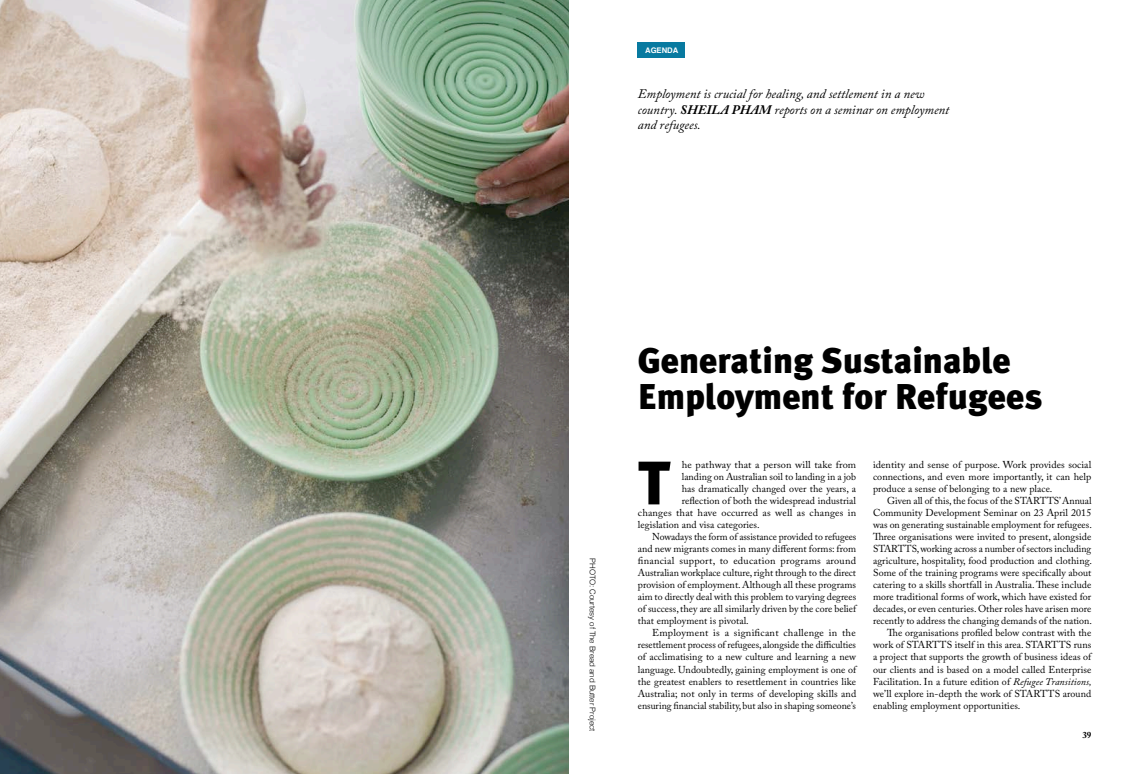
<style>
.page{position:relative;width:1134px;height:774px;background:#fff}
.page>*{position:absolute;margin:0;border:0;box-sizing:border-box;transform-origin:0 0}
.t1{font:900 61.3px "Meta Plus";color:#000}
.t2{font:900 35.8px/35.8px "Meta Plus";color:#000}
.t3{font:italic 13px/15.6px "Adobe Caslon Pro";color:#000}
.t4{font:10px/12px "Adobe Caslon Pro";letter-spacing:.005em;color:#000;text-align:justify}
.t5{font:700 9px "Adobe Caslon Pro";color:#000}
.t6{font:300 7.9px "Helvetica";letter-spacing:-.01em;color:#000}
.t7{font:700 7.7px "Helvetica";color:#fff}
.s1{font-weight:700}
.s2{font-style:italic}
</style>
<div class="page">
<div style="left:638px;top:43px;width:47px;height:15px;background:#087aa0"></div>
<img style="left:0;top:0;width:568px;height:774px">
<p class="t7" style="left:645px;top:44px;width:35px">AGENDA</p>
<h3 class="t3" style="left:638px;top:86px;width:313px">Employment is crucial for healing, and settlement in a new country. <span class="s1">SHEILA PHAM</span> reports on a seminar on employment and refugees.</h3>
<p class="t6" style="left:599px;top:558px;width:175px;rotate:90deg">PHOTO: Courtesy of The Bread and Butter Project</p>
<h2 class="t2" style="left:638px;top:343px;width:406px">Generating Sustainable<br>Employment for Refugees</h2>
<p class="t4" style="left:682px;top:459px;width:176px">he pathway that a person will take from</p>
<p class="t4" style="left:682px;top:471px;width:176px">landing on Australian soil to landing in a job</p>
<p class="t4" style="left:682px;top:483px;width:176px">has dramatically changed over the years, a</p>
<p class="t4" style="left:682px;top:495px;width:176px">reflection of both the widespread industrial</p>
<p class="t4" style="left:638px;top:507px;width:220px">changes that have occurred as well as changes in</p>
<p class="t4" style="left:638px;top:519px;width:123px">legislation and visa categories.</p>
<p class="t4" style="left:652px;top:531px;width:206px">Nowadays the form of assistance provided to refugees</p>
<p class="t4" style="left:638px;top:543px;width:220px">and new migrants comes in many different forms: from</p>
<p class="t4" style="left:638px;top:555px;width:220px">financial support, to education programs around</p>
<p class="t4" style="left:638px;top:567px;width:220px">Australian workplace culture, right through to the direct</p>
<p class="t4" style="left:638px;top:579px;width:220px">provision of employment. Although all these programs</p>
<p class="t4" style="left:638px;top:591px;width:220px">aim to directly deal with this problem to varying degrees</p>
<p class="t4" style="left:638px;top:603px;width:220px">of success, they are all similarly driven by the core belief</p>
<p class="t4" style="left:638px;top:615px;width:112px">that employment is pivotal.</p>
<p class="t4" style="left:652px;top:627px;width:205px">Employment is a significant challenge in the</p>
<p class="t4" style="left:638px;top:639px;width:220px">resettlement process of refugees, alongside the difficulties</p>
<p class="t4" style="left:638px;top:651px;width:220px">of acclimatising to a new culture and learning a new</p>
<p class="t4" style="left:638px;top:663px;width:220px">language. Undoubtedly, gaining employment is one of</p>
<p class="t4" style="left:638px;top:675px;width:220px">the greatest enablers to resettlement in countries like</p>
<p class="t4" style="left:638px;top:687px;width:220px">Australia; not only in terms of developing skills and</p>
<p class="t4" style="left:638px;top:699px;width:220px">ensuring financial stability, but also in shaping someone’s</p>
<h1 class="t1" style="left:638px;top:447px;width:34px">T</h1>
<p class="t4" style="left:873px;top:459px;width:220px">identity and sense of purpose. Work provides social connections, and even more importantly, it can help produce a sense of belonging to a new place.</p>
<p class="t4" style="left:887px;top:495px;width:206px">Given all of this, the focus of the STARTTS’ Annual</p>
<p class="t4" style="left:873px;top:507px;width:220px">Community Development Seminar on 23 April 2015</p>
<p class="t4" style="left:873px;top:519px;width:220px">was on generating sustainable employment for refugees.</p>
<p class="t4" style="left:873px;top:531px;width:220px">Three organisations were invited to present, alongside</p>
<p class="t4" style="left:873px;top:543px;width:220px">STARTTS, working across a number of sectors including</p>
<p class="t4" style="left:873px;top:555px;width:220px">agriculture, hospitality, food production and clothing.</p>
<p class="t4" style="left:873px;top:567px;width:220px">Some of the training programs were specifically about</p>
<p class="t4" style="left:873px;top:579px;width:220px">catering to a skills shortfall in Australia. These include</p>
<p class="t4" style="left:873px;top:591px;width:220px">more traditional forms of work, which have existed for</p>
<p class="t4" style="left:873px;top:603px;width:220px">decades, or even centuries. Other roles have arisen more</p>
<p class="t4" style="left:873px;top:615px;width:220px">recently to address the changing demands of the nation.</p>
<p class="t4" style="left:887px;top:627px;width:206px">The organisations profiled below contrast with the</p>
<p class="t4" style="left:873px;top:639px;width:220px">work of STARTTS itself in this area. STARTTS runs</p>
<p class="t4" style="left:873px;top:651px;width:220px">a project that supports the growth of business ideas of</p>
<p class="t4" style="left:873px;top:663px;width:220px">our clients and is based on a model called Enterprise</p>
<p class="t4" style="left:873px;top:675px;width:220px">Facilitation. In a future edition of <span class="s2">Refugee Transitions,</span></p>
<p class="t4" style="left:873px;top:687px;width:220px">we’ll explore in-depth the work of STARTTS around</p>
<p class="t4" style="left:873px;top:699px;width:149px">enabling employment opportunities.</p>
<p class="t5" style="left:1082px;top:730px;width:10px">39</p>
</div>
